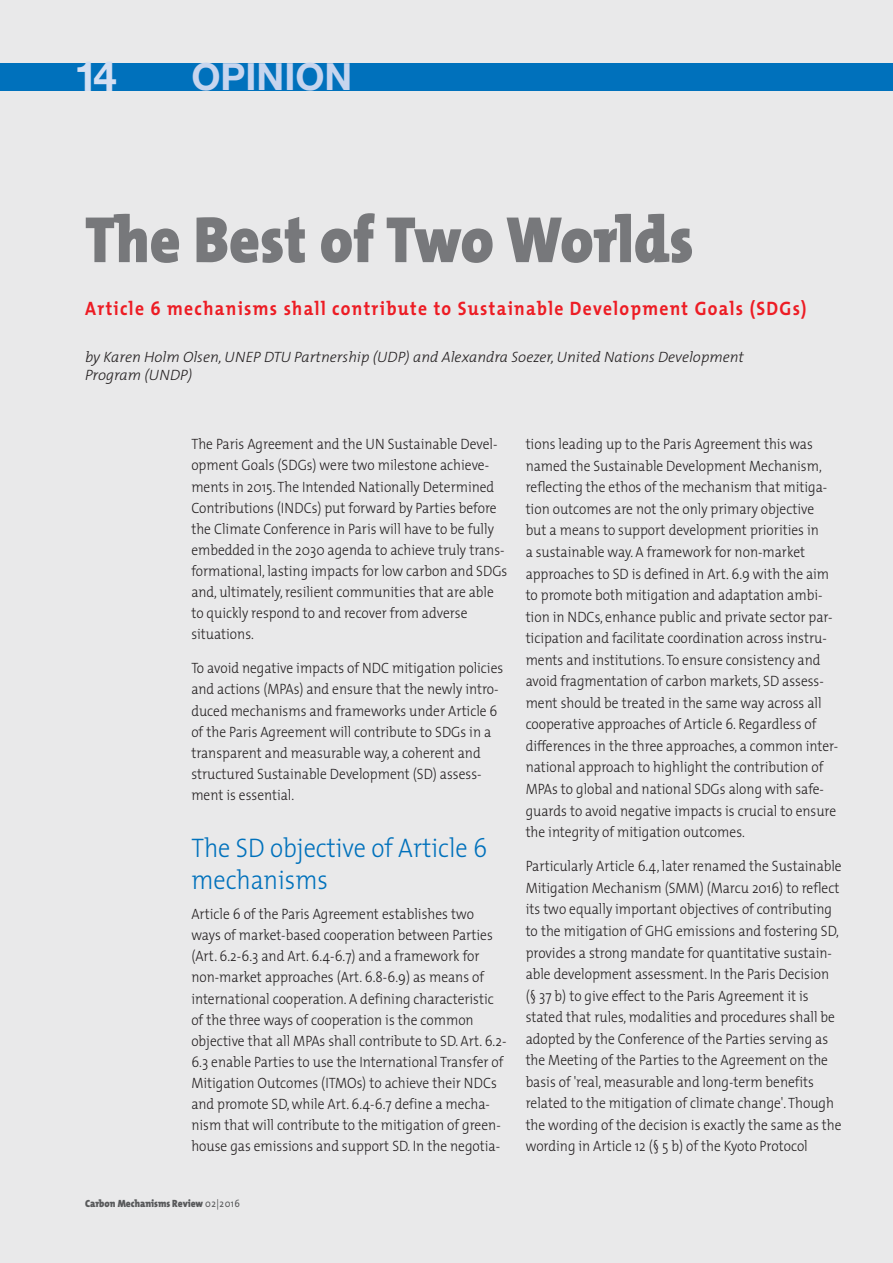
<style>
.page{position:relative;width:893px;height:1263px;background:#e9e9ea}
.page>*{position:absolute;margin:0;border:0;box-sizing:border-box;transform-origin:0 0}
.t1{font:900 66px "The Mix";color:#77787b;scale:.9 1}
.t2{font:700 42px "Helvetica Neue LT";color:#d4dff2}
.t3{font:700 37.5px "Helvetica Neue LT";color:#c7d5ee}
.t4{font:300 27px/32.5px "The Mix";color:#0071bc;scale:.9 1}
.t5{font:700 19.5px "The Mix";letter-spacing:.075em;color:#ed1c24;scale:.9 1}
.t6{font:300 15px/21.6px "The Mix";color:#231f20;scale:.9 1}
.t7{font:italic 300 15px/18px "The Mix";color:#231f20}
.t8{font:900 10.5px "The Mix";color:#58595b;scale:.9 1}
.s1{font-weight:400}
</style>
<div class="page">
<div style="left:0;top:64px;width:893px;height:27px;background:#0071bc"></div>
<h2 class="t2" style="left:74px;top:61px;width:44px">14</h2>
<h3 class="t3" style="left:191px;top:64px;width:163px">OPINION</h3>
<h1 class="t1" style="left:85px;top:214px;width:677px">The Best of Two Worlds</h1>
<h3 class="t5" style="left:85px;top:301px;width:803px">Article 6 mechanisms shall contribute to Sustainable Development Goals (SDGs)</h3>
<p class="t7" style="left:85px;top:349px;width:660px">by Karen Holm Olsen, UNEP DTU Partnership (UDP) and Alexandra Soezer, United Nations Development<br>Program (UNDP)</p>
<p class="t6" style="left:191px;top:435px;width:353px;line-height:21.1px">The Paris Agreement and the UN Sustainable Devel&shy;opment Goals (SDGs) were two milestone achieve&shy;ments in 2015. The Intended Nationally Determined Contributions (INDCs) put forward by Parties before the Climate Conference in Paris will have to be fully embedded in the 2030 agenda to achieve truly trans&shy;formational, lasting impacts for low carbon and SDGs and, ultimately, resilient communities that are able to quickly respond to and recover from adverse situations.</p>
<p class="t6" style="left:191px;top:659px;width:348px;line-height:21.1px">To avoid negative impacts of NDC mitigation policies and actions (MPAs) and ensure that the newly intro&shy;duced mechanisms and frameworks under Article 6 of the Paris Agreement will contribute to SDGs in a transparent and measurable way, a coherent and structured Sustainable Development (SD) assess&shy;ment is essential.</p>
<h3 class="t4" style="left:191px;top:834px;width:330px">The SD objective of Article 6 mechanisms</h3>
<p class="t6" style="left:191px;top:905px;width:352px;line-height:21.1px">Article 6 of the Paris Agreement establishes two ways of market-based cooperation between Parties (Art. 6.2-6.3 and Art. 6.4-6.7) and a framework for non-market approaches (Art. 6.8-6.9) as means of international cooperation. A defining characteristic of the three ways of cooperation is the common objective that all MPAs shall contribute to SD. Art. 6.2- 6.3 enable Parties to use the International Transfer of Mitigation Outcomes (ITMOs) to achieve their NDCs and promote SD, while Art. 6.4-6.7 define a mecha&shy;nism that will contribute to the mitigation of green&shy;house gas emissions and support SD. In the negotia-</p>
<p class="t8" style="left:85px;top:1199px;width:174px">Carbon Mechanisms Review <span class="s1">02|2016</span></p>
<p class="t6" style="left:526px;top:435px;width:349px">tions leading up to the Paris Agreement this was named the Sustainable Development Mechanism, reflecting the ethos of the mechanism that mitiga&shy;tion outcomes are not the only primary objective but a means to support development priorities in<br>a sustainable way. A framework for non-market approaches to SD is defined in Art. 6.9 with the aim to promote both mitigation and adaptation ambi&shy;tion in NDCs, enhance public and private sector par&shy;ticipation and facilitate coordination across instru&shy;ments and institutions. To ensure consistency and avoid fragmentation of carbon markets, SD assess&shy;ment should be treated in the same way across all cooperative approaches of Article 6. Regardless of differences in the three approaches, a common inter&shy;national approach to highlight the contribution of MPAs to global and national SDGs along with safe&shy;guards to avoid negative impacts is crucial to ensure the integrity of mitigation outcomes.</p>
<p class="t6" style="left:526px;top:857px;width:353px">Particularly Article 6.4, later renamed the Sustainable Mitigation Mechanism (SMM) (Marcu 2016) to reflect its two equally important objectives of contributing to the mitigation of GHG emissions and fostering SD, provides a strong mandate for quantitative sustain&shy;able development assessment. In the Paris Decision (§ 37 b) to give effect to the Paris Agreement it is stated that rules, modalities and procedures shall be adopted by the Conference of the Parties serving as the Meeting of the Parties to the Agreement on the basis of 'real, measurable and long-term benefits related to the mitigation of climate change'. Though the wording of the decision is exactly the same as the wording in Article 12 (§ 5 b) of the Kyoto Protocol</p>
</div>
